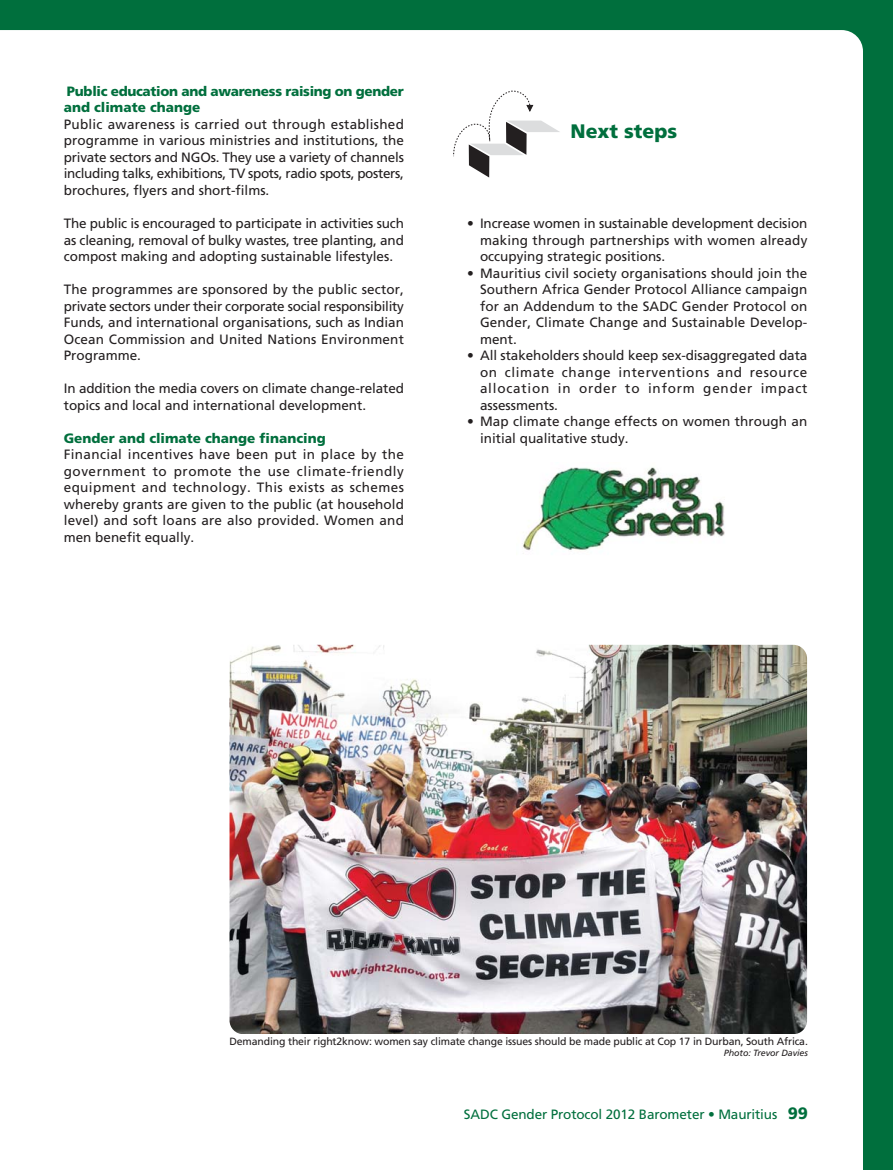
<style>
.page{position:relative;width:893px;height:1170px;background:#fff}
.page>*{position:absolute;margin:0;border:0;box-sizing:border-box;transform-origin:0 0}
.t1{font:900 19.5px "Frutiger LT Std";color:#006f3d}
.t2{font:13.5px/16.5px "Frutiger LT Std";color:#231f20;text-align:justify}
.t3{font:900 13.5px/16.5px "Frutiger LT Std";letter-spacing:-.02em;color:#006f3d}
.t4{font:13.5px "Frutiger LT Std";letter-spacing:-.01em;color:#006f3d}
.t5{font:900 13.5px "Frutiger LT Std";color:#006f3d}
.t6{font:10.5px "Frutiger LT Std";letter-spacing:-.015em;color:#231f20}
.t7{font:italic 9px "Frutiger LT Std";letter-spacing:-.01em;color:#231f20}
.s1{font-weight:900;font-size:16.5px}
</style>
<div class="page">
<div style="left:0;top:0;width:893px;height:1169px;background:#006f3d"></div>
<div style="left:0;top:30px;width:863px;height:1139px;background:#fff"></div>
<img style="left:517px;top:463px;width:213px;height:94px">
<img style="left:229px;top:644px;width:578px;height:389px;border-radius:14px">
<svg style="left:453px;top:90px;width:107px;height:87px;background:#e5e5e5"></svg>
<p class="t3" style="left:64px;top:84px;width:342px">Public education and awareness raising on gender and climate change</p>
<p class="t2" style="left:64px;top:117px;width:342px">Public awareness is carried out through established programme in various ministries and institutions, the private sectors and NGOs. They use a variety of channels including talks, exhibitions, TV spots, radio spots, posters, brochures, flyers and short-films.</p>
<p class="t2" style="left:64px;top:216px;width:342px">The public is encouraged to participate in activities such as cleaning, removal of bulky wastes, tree planting, and compost making and adopting sustainable lifestyles.</p>
<p class="t2" style="left:64px;top:282px;width:342px">The programmes are sponsored by the public sector, private sectors under their corporate social responsibility Funds, and international organisations, such as Indian Ocean Commission and United Nations Environment Programme.</p>
<p class="t2" style="left:64px;top:381px;width:342px">In addition the media covers on climate change-related topics and local and international development.</p>
<p class="t5" style="left:64px;top:432px;width:263px">Gender and climate change financing</p>
<p class="t2" style="left:64px;top:447px;width:342px">Financial incentives have been put in place by the government to promote the use climate-friendly equipment and technology. This exists as schemes whereby grants are given to the public (at household level) and soft loans are also provided. Women and men benefit equally.</p>
<h1 class="t1" style="left:571px;top:123px;width:108px">Next steps</h1>
<p class="t2" style="left:480px;top:216px;width:329px;text-indent:-13px">• Increase women in sustainable development decision making through partnerships with women already occupying strategic positions.</p>
<p class="t2" style="left:480px;top:265px;width:329px;text-indent:-13px">• Mauritius civil society organisations should join the Southern Africa Gender Protocol Alliance campaign for an Addendum to the SADC Gender Protocol on Gender, Climate Change and Sustainable Develop&shy;ment.</p>
<p class="t2" style="left:480px;top:348px;width:329px;text-indent:-13px">• All stakeholders should keep sex-disaggregated data on climate change interventions and resource allocation in order to inform gender impact assessments.</p>
<p class="t2" style="left:480px;top:414px;width:329px;text-indent:-13px">• Map climate change effects on women through an initial qualitative study.</p>
<p class="t6" style="left:230px;top:1037px;width:580px">Demanding their right2know: women say climate change issues should be made public at Cop 17 in Durban, South Africa.</p>
<p class="t7" style="left:724px;top:1048px;width:86px">Photo: Trevor Davies</p>
<p class="t4" style="left:464px;top:1108px;width:346px">SADC Gender Protocol 2012 Barometer • Mauritius <span class="s1">99</span></p>
</div>
